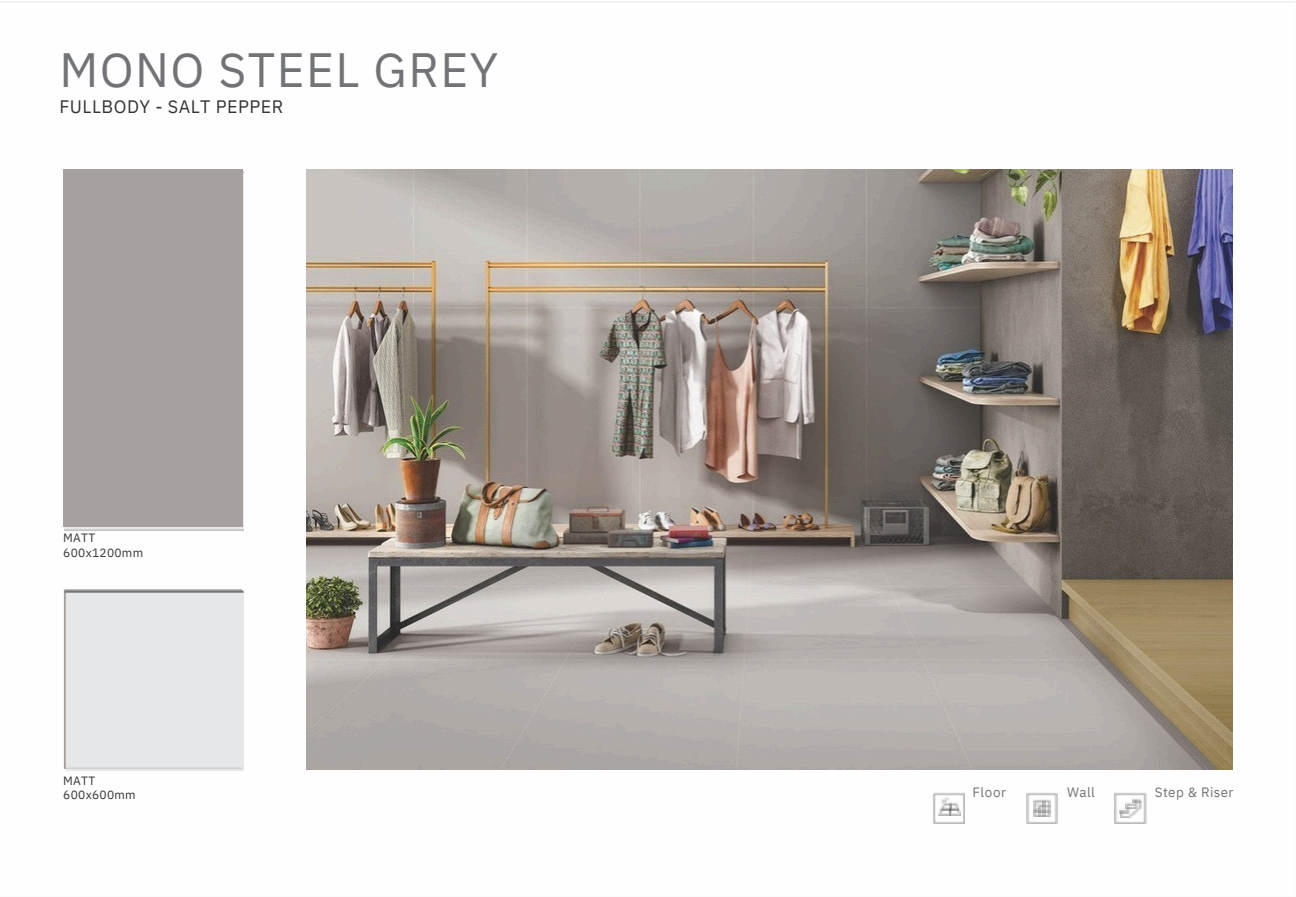
<style>
.page{position:relative;width:1296px;height:897px;background:#fff}
.page>*{position:absolute;margin:0;border:0;box-sizing:border-box;transform-origin:0 0}
.t1{font:48px "IBM Plex Sans";letter-spacing:.03em;color:#727376}
.t2{font:18px "IBM Plex Sans";letter-spacing:.025em;color:#373435}
.t3{font:13.5px "IBM Plex Sans";letter-spacing:.03em;color:#727376}
.t4{font:12px/14.7px "IBM Plex Sans";letter-spacing:.025em;color:#373435}
</style>
<div class="page">
<div style="left:63px;top:590px;width:179px;height:178px;background:#e6e7e8"></div>
<img style="left:306px;top:169px;width:926px;height:600px">
<img style="left:933px;top:792px;width:31px;height:32px">
<img style="left:937px;top:807px;width:2px;height:8px">
<svg style="left:939px;top:797px;width:21px;height:18px"></svg>
<img style="left:1026px;top:792px;width:32px;height:32px">
<img style="left:1034px;top:800px;width:16px;height:16px">
<svg style="left:1035px;top:801px;width:15px;height:15px"></svg>
<img style="left:1115px;top:792px;width:31px;height:32px">
<p class="t1" style="left:59px;top:37px;width:440px">MONO STEEL GREY</p>
<p class="t2" style="left:59px;top:94px;width:225px">FULLBODY - SALT PEPPER</p>
<p class="t4" style="left:63px;top:530px;width:81px">MATT<br>600x1200mm</p>
<p class="t4" style="left:63px;top:772px;width:74px">MATT<br>600x600mm</p>
<p class="t3" style="left:972px;top:782px;width:35px">Floor</p>
<p class="t3" style="left:1067px;top:782px;width:29px">Wall</p>
<h2 class="t3" style="left:1155px;top:782px;width:80px">Step &amp; Riser</h2>
</div>
